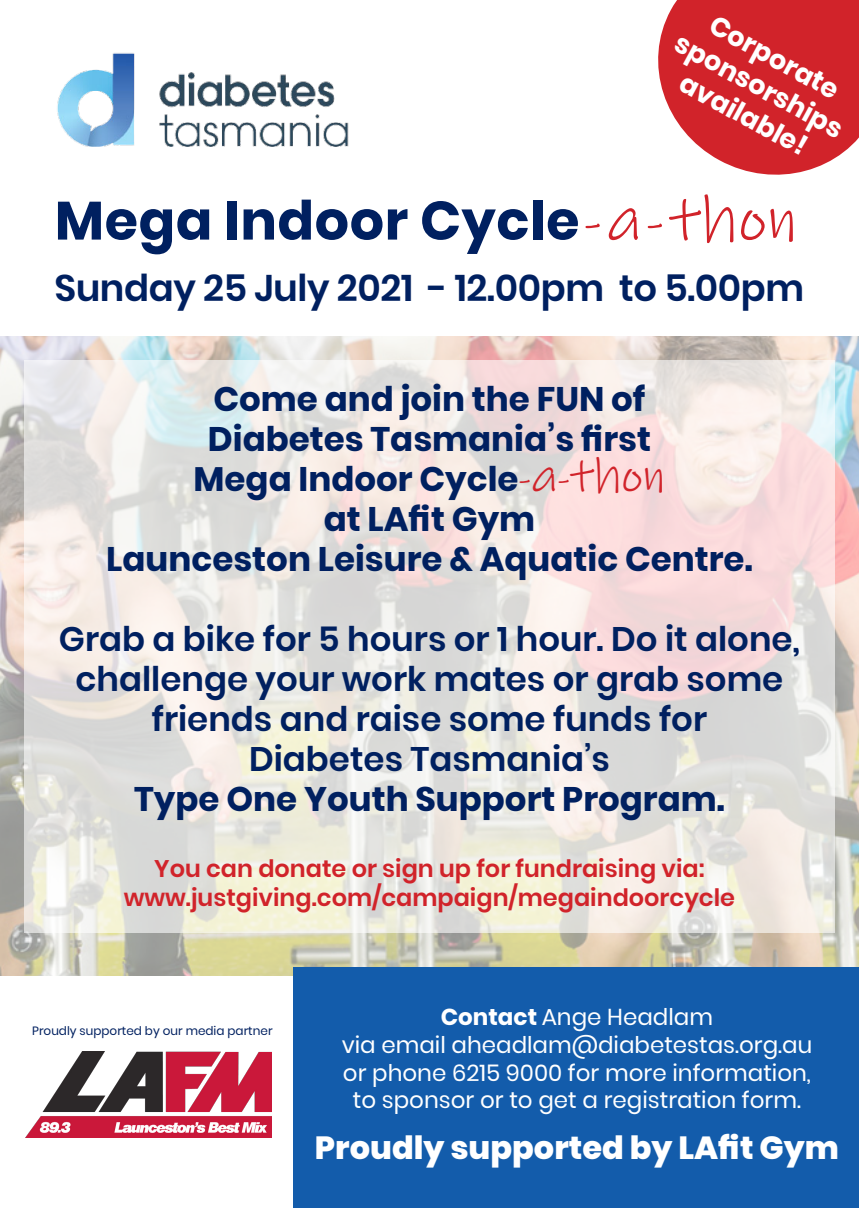
<style>
.page{position:relative;width:859px;height:1208px;background:#fff}
.page>*{position:absolute;margin:0;border:0;box-sizing:border-box;transform-origin:0 0}
.t1{font:700 54px "Poppins";letter-spacing:.01em;color:#002060}
.t2{font:600 37px "Poppins";letter-spacing:-.01em;color:#002060}
.t3{font:700 34px "Poppins";color:#002060}
.t4{font:600 34px/40px "Poppins";color:#002060;text-align:center}
.t5{font:800 32px "Poppins";color:#fff}
.t6{font:700 27px/32.4px "Poppins";color:#fff;text-align:center}
.t7{font:600 24px "Poppins";color:#d1232a}
.t8{font:23px "Poppins";color:#fff}
.t9{font:12px "Poppins";color:#002060}
.s1{font-family:"Ink Free";font-weight:400;color:#d1232a}
.s2{font-family:"Ink Free";font-weight:400;font-size:65px;color:#d1232a}
.s3{font-family:"Ink Free";font-weight:400;font-size:38px;color:#d1232a}
.s4{font-family:"Ink Free";font-weight:400;font-size:49px;color:#d1232a}
.s5{font-weight:700}
</style>
<div class="page">
<img style="left:0;top:337px;width:859px;height:639px">
<div style="left:293px;top:967px;width:566px;height:241px;background:#135cab"></div>
<svg style="left:24px;top:360px;width:811px;height:572px;background:#ebe4df"></svg>
<img style="left:57px;top:53px;width:292px;height:94px">
<svg style="left:658px;top:0;width:201px;height:175px;background:#d63d44"></svg>
<img style="left:26px;top:1051px;width:246px;height:86px">
<p class="t6" style="left:719px;top:9px;width:144px;rotate:28deg">Corporate</p>
<p class="t6" style="left:684px;top:28px;width:189px;rotate:28deg">sponsorships available!</p>
<p class="t1" style="left:55px;top:189px;width:744px">Mega Indoor Cycle<span class="s1">-</span><span class="s2">a</span><span class="s1">-</span><span class="s2">thon</span></p>
<p class="t2" style="left:55px;top:266px;width:751px">Sunday 25 July 2021 - 12.00pm to 5.00pm</p>
<p class="t3" style="left:213px;top:380px;width:433px">Come and join the FUN of</p>
<p class="t3" style="left:208px;top:420px;width:445px">Diabetes Tasmania’s first</p>
<p class="t3" style="left:194px;top:460px;width:473px">Mega Indoor Cycle<span class="s3">-</span><span class="s4">a</span><span class="s3">-</span><span class="s4">thon</span></p>
<p class="t3" style="left:324px;top:500px;width:213px">at LAfit Gym</p>
<p class="t3" style="left:106px;top:540px;width:648px">Launceston Leisure &amp; Aquatic Centre.</p>
<p class="t4" style="left:59px;top:619px;width:742px">Grab a bike for 5 hours or 1 hour. Do it alone,</p>
<p class="t4" style="left:76px;top:659px;width:709px">challenge your work mates or grab some friends and raise some funds for</p>
<p class="t4" style="left:249px;top:739px;width:362px">Diabetes Tasmania’s</p>
<p class="t3" style="left:134px;top:780px;width:592px">Type One Youth Support Program.</p>
<p class="t7" style="left:154px;top:855px;width:552px">You can donate or sign up for fundraising via:</p>
<p class="t7" style="left:124px;top:883px;width:613px">www.justgiving.com/campaign/megaindoorcycle</p>
<p class="t9" style="left:32px;top:1023px;width:242px">Proudly supported by our media partner</p>
<p class="t8" style="left:441px;top:1004px;width:274px"><span class="s5">Contact</span> Ange Headlam</p>
<p class="t8" style="left:342px;top:1031px;width:472px">via email aheadlam@diabetestas.org.au</p>
<p class="t8" style="left:343px;top:1059px;width:470px">or phone 6215 9000 for more information,</p>
<p class="t8" style="left:353px;top:1086px;width:450px">to sponsor or to get a registration form.</p>
<p class="t5" style="left:315px;top:1128px;width:525px">Proudly supported by LAfit Gym</p>
</div>
